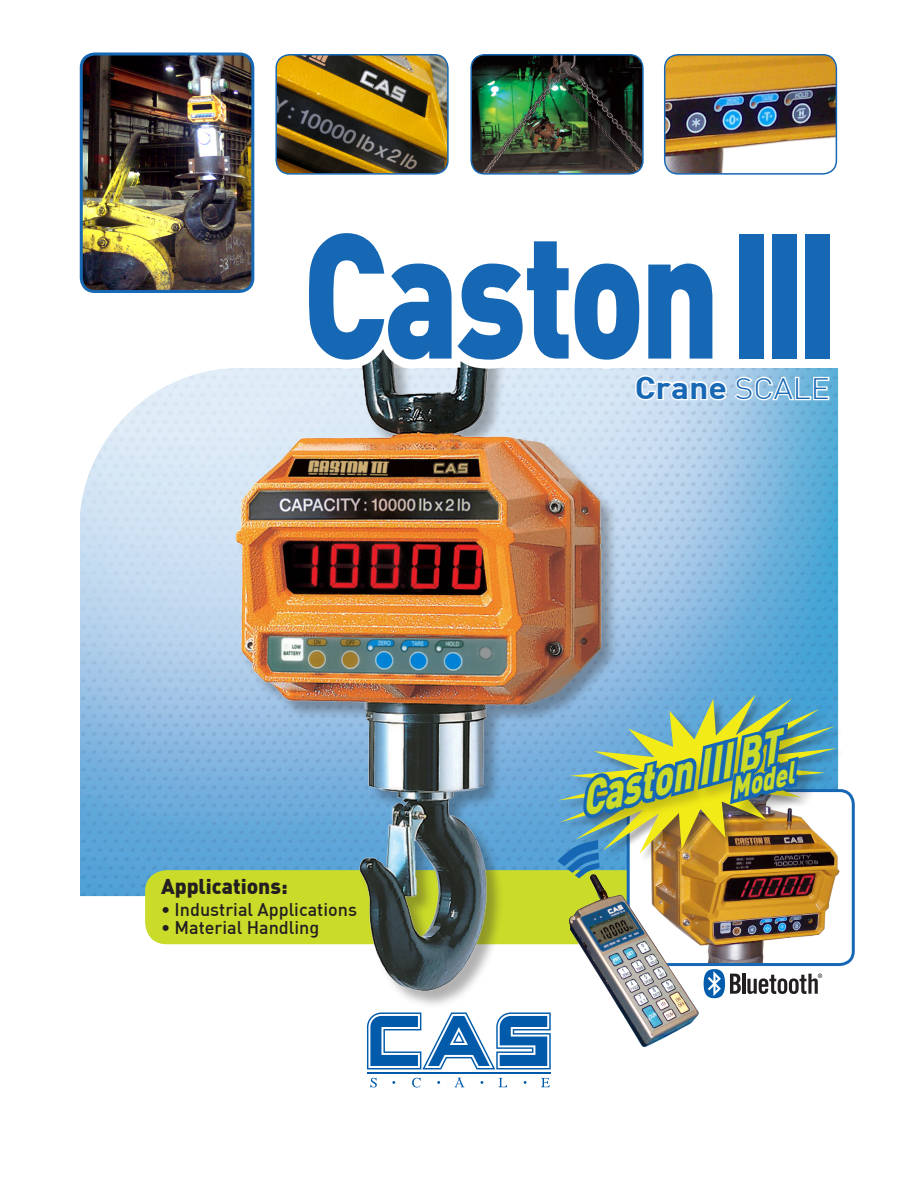
<style>
.page{position:relative;width:918px;height:1188px;background:#fff}
.page>*{position:absolute;margin:0;border:0;box-sizing:border-box;transform-origin:0 0}
.t1{font:174.75px "Dinbla";letter-spacing:-.04em;color:#1768b4;scale:.8 1}
.t2{font:italic 47.25px "Dinbla";color:#cadb2a;scale:.76 1}
.t3{font:31.05px "Dinbol";color:#1768b4;scale:1.09 1}
.t4{font:italic 30px "Dinbla";color:#cadb2a;scale:.76 1}
.t5{font:21px "Dinbla";color:#231f20}
.t6{font:18px "Dinmed";color:#231f20}
.s1{font-family:"Dinlig";font-size:28.95px}
</style>
<div class="page">
<img style="left:80px;top:368px;width:759px;height:529px">
<svg style="left:367px;top:1022px;width:184px;height:47px"></svg>
<hr style="left:367px;top:1073px;width:184px;height:1px;background:#015aaa">
<svg style="left:370px;top:1078px;width:7px;height:9px"></svg>
<svg style="left:412px;top:1078px;width:9px;height:10px"></svg>
<svg style="left:499px;top:1078px;width:8px;height:9px"></svg>
<svg style="left:541px;top:1078px;width:9px;height:9px"></svg>
<svg style="left:455px;top:1078px;width:9px;height:9px"></svg>
<div style="left:145px;top:870px;width:605px;height:74px;background:#cadb2a;border-radius:22px"></div>
<img style="left:702px;top:793px;width:149px;height:169px">
<div style="left:627px;top:789px;width:228px;height:177px;border:3px solid #1768b4;border-radius:14px"></div>
<img style="left:82px;top:56px;width:171px;height:235px">
<div style="left:80px;top:52px;width:174px;height:241px;border:3px solid #1768b4;border-radius:14px"></div>
<img style="left:203px;top:368px;width:464px;height:654px">
<svg style="left:289px;top:338px;width:542px;height:103px"></svg>
<img style="left:473px;top:56px;width:169px;height:116px">
<div style="left:470px;top:54px;width:174px;height:121px;border:2px solid #1768b4;border-radius:14px"></div>
<img style="left:665px;top:55px;width:171px;height:118px">
<img style="left:278px;top:56px;width:169px;height:116px">
<div style="left:275px;top:54px;width:174px;height:121px;border:2px solid #1768b4;border-radius:14px"></div>
<div style="left:664px;top:54px;width:173px;height:121px;border:2px solid #1768b4;border-radius:14px"></div>
<div style="left:904px;top:739px;width:10px;height:10px;border:2px solid #fff;border-radius:50%"></div>
<svg style="left:904px;top:739px;width:10px;height:4px"></svg>
<hr style="left:742px;top:974px;width:3px;height:20px;background:#231f20">
<svg style="left:704px;top:969px;width:37px;height:29px"></svg>
<svg style="left:747px;top:974px;width:75px;height:20px"></svg>
<img style="left:561px;top:881px;width:141px;height:167px">
<img style="left:553px;top:668px;width:289px;height:213px">
<div style="left:581px;top:722px;width:221px;height:110px;background:#231f20;opacity:.22"></div>
<div style="left:732px;top:758px;width:84px;height:63px;background:#231f20;opacity:.22"></div>
<img style="left:576px;top:714px;width:228px;height:114px">
<svg style="left:557px;top:840px;width:42px;height:38px;background:#488ca9"></svg>
<p class="t1" style="left:302px;top:178px;width:674px">Caston III</p>
<p class="t3" style="left:635px;top:367px;width:181px">Crane <span class="s1">SCALE</span></p>
<p class="t5" style="left:161px;top:873px;width:128px">Applications:</p>
<p class="t6" style="left:161px;top:898px;width:198px">• Industrial Applications</p>
<p class="t6" style="left:161px;top:916px;width:160px">• Material Handling</p>
<p class="t2" style="left:571px;top:770px;width:270px;rotate:-15deg">Caston III BT</p>
<p class="t4" style="left:724px;top:770px;width:87px;rotate:-15deg">Model</p>
</div>
